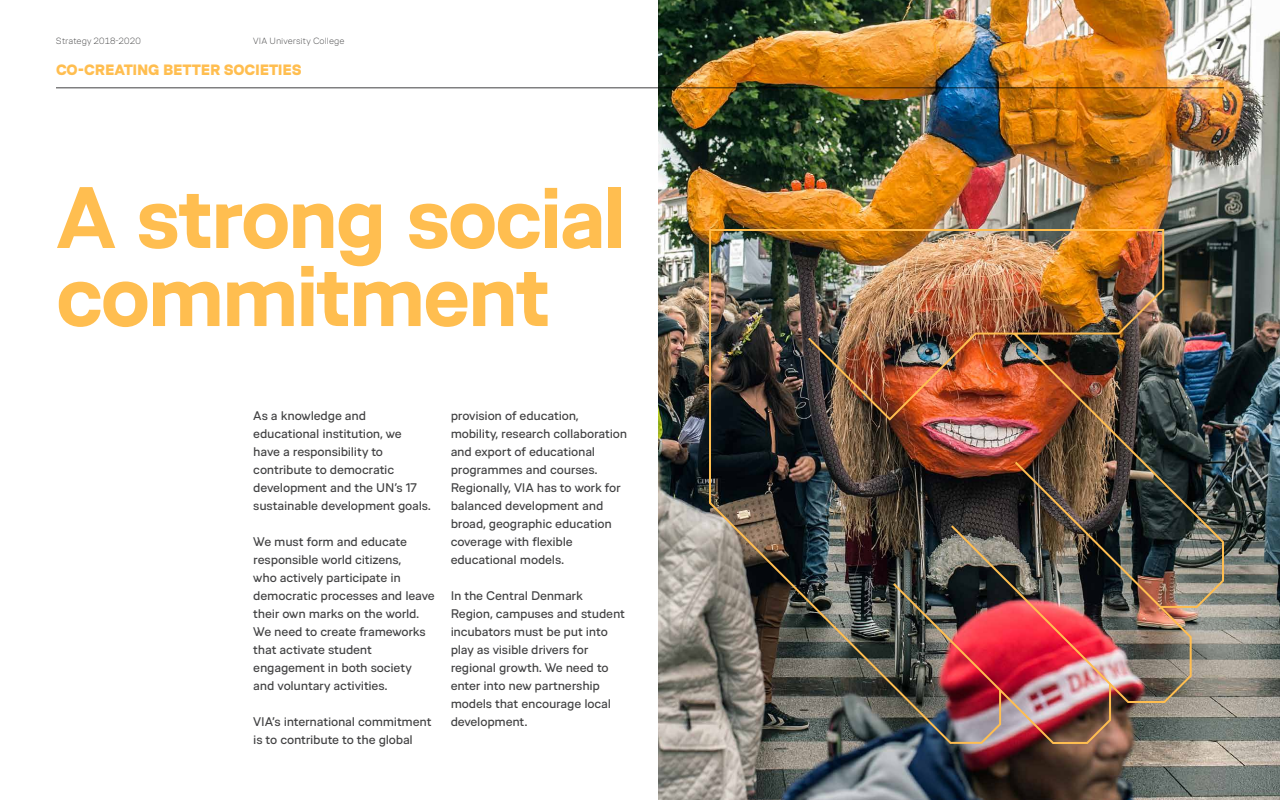
<style>
.page{position:relative;width:1280px;height:800px;background:#fff}
.page>*{position:absolute;margin:0;border:0;box-sizing:border-box;transform-origin:0 0}
.t1{font:700 87px/78px "VIA Type";letter-spacing:-.03em;color:#ffbe50}
.t2{font:900 15px "VIA Type";letter-spacing:-.015em;color:#ffbe50}
.t3{font:900 15px "VIA Type";color:#414142}
.t4{font:12.5px/18px "VIA Type";letter-spacing:-.015em;color:#414142}
.t5{font:300 9px "VIA Type";letter-spacing:.005em;color:#414142}
</style>
<div class="page">
<img style="left:658px;top:0;width:622px;height:800px">
<hr style="left:56px;top:88px;width:1168px;height:1px;background:#414142">
<img style="left:708px;top:228px;width:517px;height:517px">
<p class="t5" style="left:56px;top:36px;width:86px">Strategy 2018-2020</p>
<p class="t5" style="left:253px;top:36px;width:93px">VIA University College</p>
<p class="t3" style="left:1216px;top:35px;width:10px">7</p>
<p class="t2" style="left:56px;top:61px;width:247px">CO-CREATING BETTER SOCIETIES</p>
<h1 class="t1" style="left:56px;top:178px;width:572px">A strong social commitment</h1>
<p class="t4" style="left:253px;top:407px;width:179px">As a knowledge and educational institution, we have a responsibility to contribute to democratic development and the UN’s 17 sustainable development goals.</p>
<p class="t4" style="left:253px;top:533px;width:183px">We must form and educate responsible world citizens,<br>who actively participate in democratic processes and leave their own marks on the world.<br>We need to create frameworks that activate student engagement in both society and voluntary activities.</p>
<p class="t4" style="left:253px;top:713px;width:180px">VIA’s international commitment is to contribute to the global</p>
<p class="t4" style="left:451px;top:407px;width:178px">provision of education, mobility, research collaboration and export of educational programmes and courses.<br>Regionally, VIA has to work for balanced development and broad, geographic education coverage with flexible educational models.</p>
<p class="t4" style="left:451px;top:587px;width:176px">In the Central Denmark<br>Region, campuses and student incubators must be put into play as visible drivers for regional growth. We need to enter into new partnership models that encourage local development.</p>
</div>
